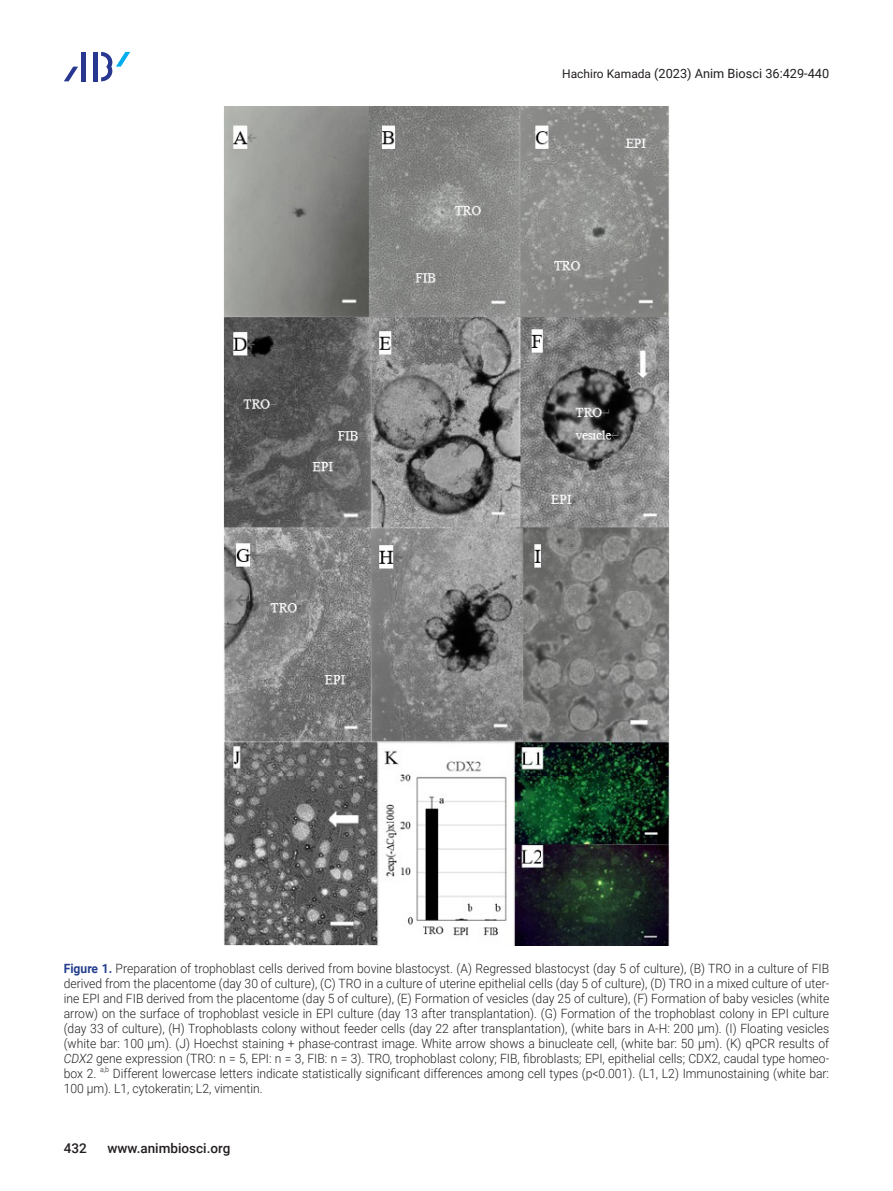
<style>
.page{position:relative;width:893px;height:1191px;background:#fff}
.page>*{position:absolute;margin:0;border:0;box-sizing:border-box;transform-origin:0 0}
.t1{font:500 13.5px "Roboto";color:#231f20}
.표_그림__제목{font:300 12.75px/15px "Roboto";color:#231f20;text-align:justify;scale:.95 1}
.t2{font:12.75px "Roboto";color:#231f20}
.표_그림__제목-2{font:300 7.5px "Roboto";color:#231f20;scale:.95 1}
.s1{font-size:12px}
.s2{font-weight:700;color:#253f8e}
.s3{font-style:italic}
</style>
<div class="page">
<div style="left:93px;top:52px;width:5px;height:29px;background:#283890"></div>
<hr style="left:82px;top:52px;width:4px;height:29px;background:#283890">
<svg style="left:64px;top:67px;width:14px;height:14px"></svg>
<svg style="left:101px;top:52px;width:29px;height:29px"></svg>
<img style="left:223px;top:106px;width:447px;height:839px">
<p class="t2" style="left:562px;top:65px;width:269px"><span class="s1">Hachiro Kamada</span> (2023) Anim Biosci 36:429-440</p>
<p class="표_그림__제목" style="left:64px;top:960px;width:807px"><span class="s2">Figure 1.</span> Preparation of trophoblast cells derived from bovine blastocyst. (A) Regressed blastocyst (day 5 of culture), (B) TRO in a culture of FIB derived from the placentome (day 30 of culture), (C) TRO in a culture of uterine epithelial cells (day 5 of culture), (D) TRO in a mixed culture of uter&shy;ine EPI and FIB derived from the placentome (day 5 of culture), (E) Formation of vesicles (day 25 of culture), (F) Formation of baby vesicles (white arrow) on the surface of trophoblast vesicle in EPI culture (day 13 after transplantation). (G) Formation of the trophoblast colony in EPI culture (day 33 of culture), (H) Trophoblasts colony without feeder cells (day 22 after transplantation), (white bars in A-H: 200 μm). (I) Floating vesicles (white bar: 100 μm). (J) Hoechst staining + phase-contrast image. White arrow shows a binucleate cell, (white bar: 50 μm). (K) qPCR results of <span class="s3">CDX2</span> gene expression (TRO: n = 5, EPI: n = 3, FIB: n = 3). TRO, trophoblast colony; FIB, fibroblasts; EPI, epithelial cells; CDX2, caudal type homeo&shy;box 2.</p>
<p class="표_그림__제목-2" style="left:100px;top:1064px;width:11px">a,b</p>
<p class="표_그림__제목" style="left:64px;top:1065px;width:807px;text-indent:49px">Different lowercase letters indicate statistically significant differences among cell types (p&lt;0.001). (L1, L2) Immunostaining (white bar:<br>100 μm). L1, cytokeratin; L2, vimentin.</p>
<p class="t1" style="left:64px;top:1138px;width:25px">432</p>
<p class="t1" style="left:107px;top:1138px;width:125px">www.animbiosci.org</p>
</div>
